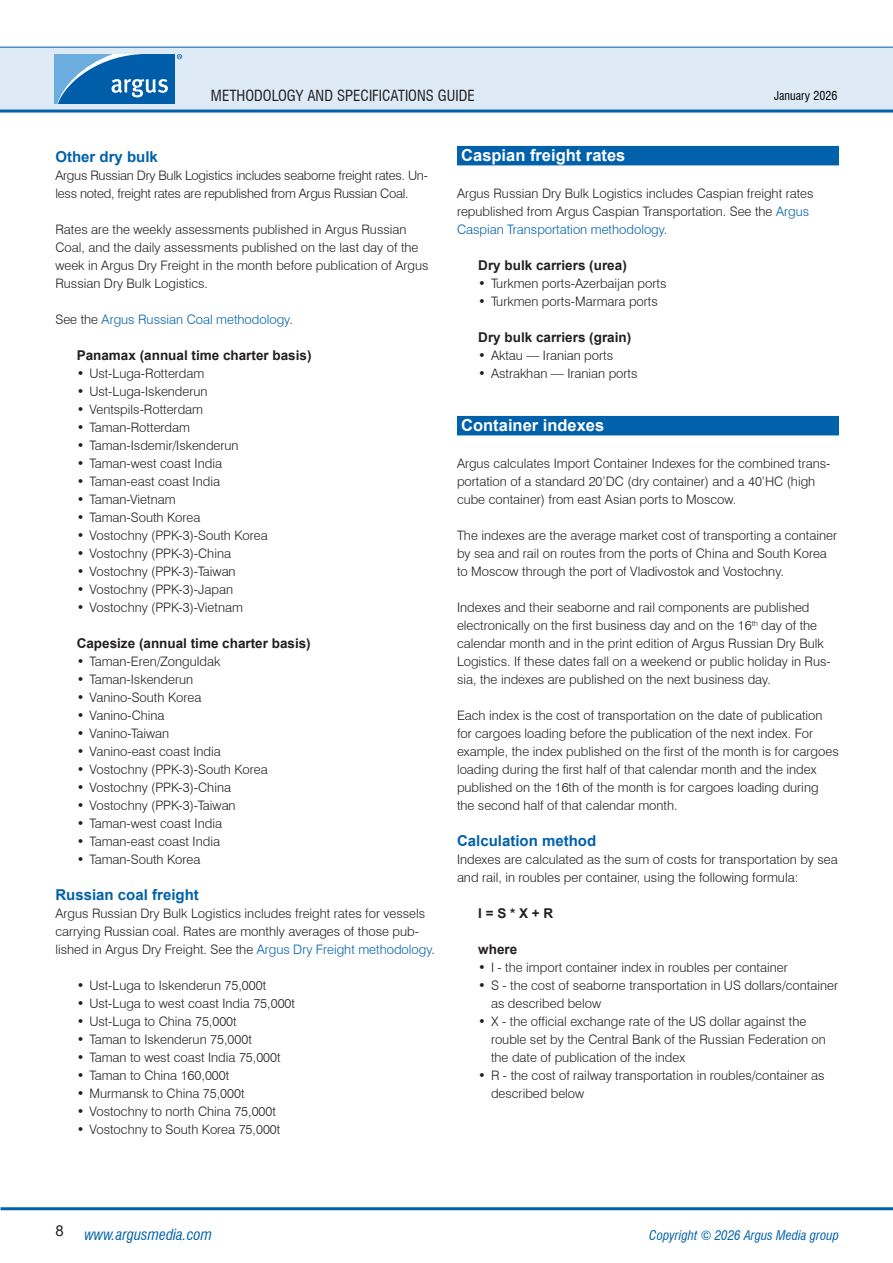
<style>
.page{position:relative;width:893px;height:1263px;background:#fff}
.page>*{position:absolute;margin:0;border:0;box-sizing:border-box;transform-origin:0 0}
.H1_-_Section_header_-_WOB{font:700 16.5px "Arial";color:#fff}
.H2_-_Bold_headline_-_old_H4{font:700 15px "Arial";color:#0161aa}
.t1{font:condensed 15px "Swiss 721 BT";color:#231f20}
.t2{font:italic condensed 15px "Swiss 721 BT";color:#0161aa}
.t3{font:15px "Arial";color:#231f20}
.B1_-_Bullet_list_header_-_old_H6{font:700 13.5px "Arial";color:#231f20}
.P1_-_Body_Text{font:300 13.05px/18px "Swiss 721 BT";color:#231f20}
.P1_-_Body_Text-2{font:300 13.05px/18px "Swiss 721 BT";letter-spacing:-.02em;color:#231f20}
.P1_-_Body_Text-3{font:300 13.05px "Swiss 721 BT";color:#0161aa}
.t4{font:italic condensed 13.05px "Swiss 721 BT";color:#0161aa}
.t5{font:condensed 12px "Swiss 721 BT";color:#000}
.s1{color:#231f20}
.s2{color:#0161aa}
</style>
<div class="page">
<div style="left:0;top:47px;width:893px;height:64px;background:#deebf7"></div>
<hr style="left:0;top:110px;width:893px;height:3px;background:#0161aa">
<hr style="left:0;top:47px;width:893px;height:1px;background:#0161aa">
<hr style="left:1px;top:1207px;width:892px;height:3px;background:#0161aa">
<svg style="left:54px;top:54px;width:128px;height:50px;background:#3883c0"></svg>
<div style="left:457px;top:146px;width:382px;height:19px;background:#0161aa"></div>
<div style="left:457px;top:416px;width:382px;height:19px;background:#0161aa"></div>
<p class="t1" style="left:211px;top:86px;width:265px">METHODOLOGY AND SPECIFICATIONS GUIDE</p>
<p class="t5" style="left:774px;top:88px;width:65px">January 2026</p>
<p class="H2_-_Bold_headline_-_old_H4" style="left:55px;top:146px;width:104px">Other dry bulk</p>
<p class="P1_-_Body_Text-2" style="left:55px;top:166px;width:374px">Argus Russian Dry Bulk Logistics includes seaborne freight rates. Un&shy;less noted, freight rates are republished from Argus Russian Coal.</p>
<p class="P1_-_Body_Text" style="left:55px;top:220px;width:375px">Rates are the weekly assessments published in Argus Russian Coal, and the daily assessments published on the last day of the week in Argus Dry Freight in the month before publication of Argus Russian Dry Bulk Logistics.</p>
<p class="P1_-_Body_Text-3" style="left:55px;top:311px;width:239px"><span class="s1">See the</span> Argus Russian Coal methodology<span class="s1">.</span></p>
<p class="B1_-_Bullet_list_header_-_old_H6" style="left:77px;top:346px;width:236px">Panamax (annual time charter basis)</p>
<p class="P1_-_Body_Text" style="left:77px;top:364px;width:129px">• Ust-Luga-Rotterdam</p>
<p class="P1_-_Body_Text" style="left:77px;top:382px;width:132px">• Ust-Luga-Iskenderun</p>
<p class="P1_-_Body_Text" style="left:77px;top:400px;width:128px">• Ventspils-Rotterdam</p>
<p class="P1_-_Body_Text" style="left:77px;top:418px;width:115px">• Taman-Rotterdam</p>
<p class="P1_-_Body_Text" style="left:77px;top:436px;width:163px">• Taman-Isdemir/Iskenderun</p>
<p class="P1_-_Body_Text" style="left:77px;top:454px;width:147px">• Taman-west coast India</p>
<p class="P1_-_Body_Text" style="left:77px;top:472px;width:145px">• Taman-east coast India</p>
<p class="P1_-_Body_Text" style="left:77px;top:490px;width:100px">• Taman-Vietnam</p>
<p class="P1_-_Body_Text" style="left:77px;top:508px;width:125px">• Taman-South Korea</p>
<p class="P1_-_Body_Text" style="left:77px;top:526px;width:193px">• Vostochny (PPK-3)-South Korea</p>
<p class="P1_-_Body_Text" style="left:77px;top:544px;width:156px">• Vostochny (PPK-3)-China</p>
<p class="P1_-_Body_Text" style="left:77px;top:562px;width:160px">• Vostochny (PPK-3)-Taiwan</p>
<p class="P1_-_Body_Text" style="left:77px;top:580px;width:158px">• Vostochny (PPK-3)-Japan</p>
<p class="P1_-_Body_Text" style="left:77px;top:598px;width:168px">• Vostochny (PPK-3)-Vietnam</p>
<p class="B1_-_Bullet_list_header_-_old_H6" style="left:77px;top:634px;width:236px">Capesize (annual time charter basis)</p>
<p class="P1_-_Body_Text" style="left:77px;top:652px;width:145px">• Taman-Eren/Zonguldak</p>
<p class="P1_-_Body_Text" style="left:77px;top:670px;width:118px">• Taman-Iskenderun</p>
<p class="P1_-_Body_Text" style="left:77px;top:688px;width:126px">• Vanino-South Korea</p>
<p class="P1_-_Body_Text" style="left:77px;top:706px;width:89px">• Vanino-China</p>
<p class="P1_-_Body_Text" style="left:77px;top:724px;width:94px">• Vanino-Taiwan</p>
<p class="P1_-_Body_Text" style="left:77px;top:742px;width:146px">• Vanino-east coast India</p>
<p class="P1_-_Body_Text" style="left:77px;top:760px;width:193px">• Vostochny (PPK-3)-South Korea</p>
<p class="P1_-_Body_Text" style="left:77px;top:778px;width:156px">• Vostochny (PPK-3)-China</p>
<p class="P1_-_Body_Text" style="left:77px;top:796px;width:160px">• Vostochny (PPK-3)-Taiwan</p>
<p class="P1_-_Body_Text" style="left:77px;top:814px;width:147px">• Taman-west coast India</p>
<p class="P1_-_Body_Text" style="left:77px;top:832px;width:145px">• Taman-east coast India</p>
<p class="P1_-_Body_Text" style="left:77px;top:850px;width:125px">• Taman-South Korea</p>
<p class="H2_-_Bold_headline_-_old_H4" style="left:55px;top:884px;width:145px">Russian coal freight</p>
<p class="P1_-_Body_Text" style="left:55px;top:904px;width:381px">Argus Russian Dry Bulk Logistics includes freight rates for vessels carrying Russian coal. Rates are monthly averages of those pub&shy;lished in Argus Dry Freight. See the <span class="s2">Argus Dry Freight methodology</span>.</p>
<p class="P1_-_Body_Text" style="left:77px;top:976px;width:191px">• Ust-Luga to Iskenderun 75,000t</p>
<p class="P1_-_Body_Text" style="left:77px;top:994px;width:220px">• Ust-Luga to west coast India 75,000t</p>
<p class="P1_-_Body_Text" style="left:77px;top:1012px;width:162px">• Ust-Luga to China 75,000t</p>
<p class="P1_-_Body_Text" style="left:77px;top:1030px;width:177px">• Taman to Iskenderun 75,000t</p>
<p class="P1_-_Body_Text" style="left:77px;top:1048px;width:206px">• Taman to west coast India 75,000t</p>
<p class="P1_-_Body_Text" style="left:77px;top:1066px;width:154px">• Taman to China 160,000t</p>
<p class="P1_-_Body_Text" style="left:77px;top:1084px;width:169px">• Murmansk to China 75,000t</p>
<p class="P1_-_Body_Text" style="left:77px;top:1102px;width:201px">• Vostochny to north China 75,000t</p>
<p class="P1_-_Body_Text" style="left:77px;top:1120px;width:205px">• Vostochny to South Korea 75,000t</p>
<p class="H1_-_Section_header_-_WOB" style="left:461px;top:144px;width:166px">Caspian freight rates</p>
<p class="P1_-_Body_Text" style="left:457px;top:184px;width:358px">Argus Russian Dry Bulk Logistics includes Caspian freight rates republished from Argus Caspian Transportation. See the <span class="s2">Argus<br>Caspian Transportation methodology</span>.</p>
<p class="B1_-_Bullet_list_header_-_old_H6" style="left:478px;top:256px;width:150px">Dry bulk carriers (urea)</p>
<p class="P1_-_Body_Text" style="left:478px;top:274px;width:190px">• Turkmen ports-Azerbaijan ports</p>
<p class="P1_-_Body_Text" style="left:478px;top:292px;width:181px">• Turkmen ports-Marmara ports</p>
<p class="B1_-_Bullet_list_header_-_old_H6" style="left:478px;top:328px;width:155px">Dry bulk carriers (grain)</p>
<p class="P1_-_Body_Text" style="left:478px;top:346px;width:136px">• Aktau — Iranian ports</p>
<p class="P1_-_Body_Text" style="left:478px;top:364px;width:161px">• Astrakhan — Iranian ports</p>
<p class="H1_-_Section_header_-_WOB" style="left:461px;top:414px;width:145px">Container indexes</p>
<p class="P1_-_Body_Text" style="left:457px;top:454px;width:375px">Argus calculates Import Container Indexes for the combined trans&shy;portation of a standard 20’DC (dry container) and a 40’HC (high cube container) from east Asian ports to Moscow.</p>
<p class="P1_-_Body_Text" style="left:457px;top:526px;width:382px">The indexes are the average market cost of transporting a container by sea and rail on routes from the ports of China and South Korea to Moscow through the port of Vladivostok and Vostochny.</p>
<p class="P1_-_Body_Text" style="left:457px;top:598px;width:375px">Indexes and their seaborne and rail components are published electronically on the first business day and on the 16<sup>th</sup> day of the calendar month and in the print edition of Argus Russian Dry Bulk Logistics. If these dates fall on a weekend or public holiday in Rus&shy;sia, the indexes are published on the next business day.</p>
<p class="P1_-_Body_Text" style="left:457px;top:706px;width:383px">Each index is the cost of transportation on the date of publication for cargoes loading before the publication of the next index. For example, the index published on the first of the month is for cargoes loading during the first half of that calendar month and the index published on the 16th of the month is for cargoes loading during the second half of that calendar month.</p>
<p class="H2_-_Bold_headline_-_old_H4" style="left:457px;top:830px;width:141px">Calculation method</p>
<p class="P1_-_Body_Text" style="left:457px;top:850px;width:382px">Indexes are calculated as the sum of costs for transportation by sea and rail, in roubles per container, using the following formula:</p>
<p class="B1_-_Bullet_list_header_-_old_H6" style="left:478px;top:904px;width:77px">I = S * X + R</p>
<p class="B1_-_Bullet_list_header_-_old_H6" style="left:478px;top:940px;width:41px">where</p>
<p class="P1_-_Body_Text" style="left:478px;top:958px;width:311px">• I - the import container index in roubles per container</p>
<p class="P1_-_Body_Text" style="left:491px;top:976px;width:349px;text-indent:-13px">• S - the cost of seaborne transportation in US dollars/container as described below</p>
<p class="P1_-_Body_Text" style="left:491px;top:1012px;width:336px;text-indent:-13px">• X - the official exchange rate of the US dollar against the rouble set by the Central Bank of the Russian Federation on the date of publication of the index</p>
<p class="P1_-_Body_Text" style="left:491px;top:1066px;width:335px;text-indent:-13px">• R - the cost of railway transportation in roubles/container as described below</p>
<p class="t3" style="left:55px;top:1220px;width:10px">8</p>
<p class="t2" style="left:84px;top:1225px;width:129px">www.argusmedia.com</p>
<p class="t4" style="left:649px;top:1227px;width:191px">Copyright © 2026 Argus Media group</p>
</div>
